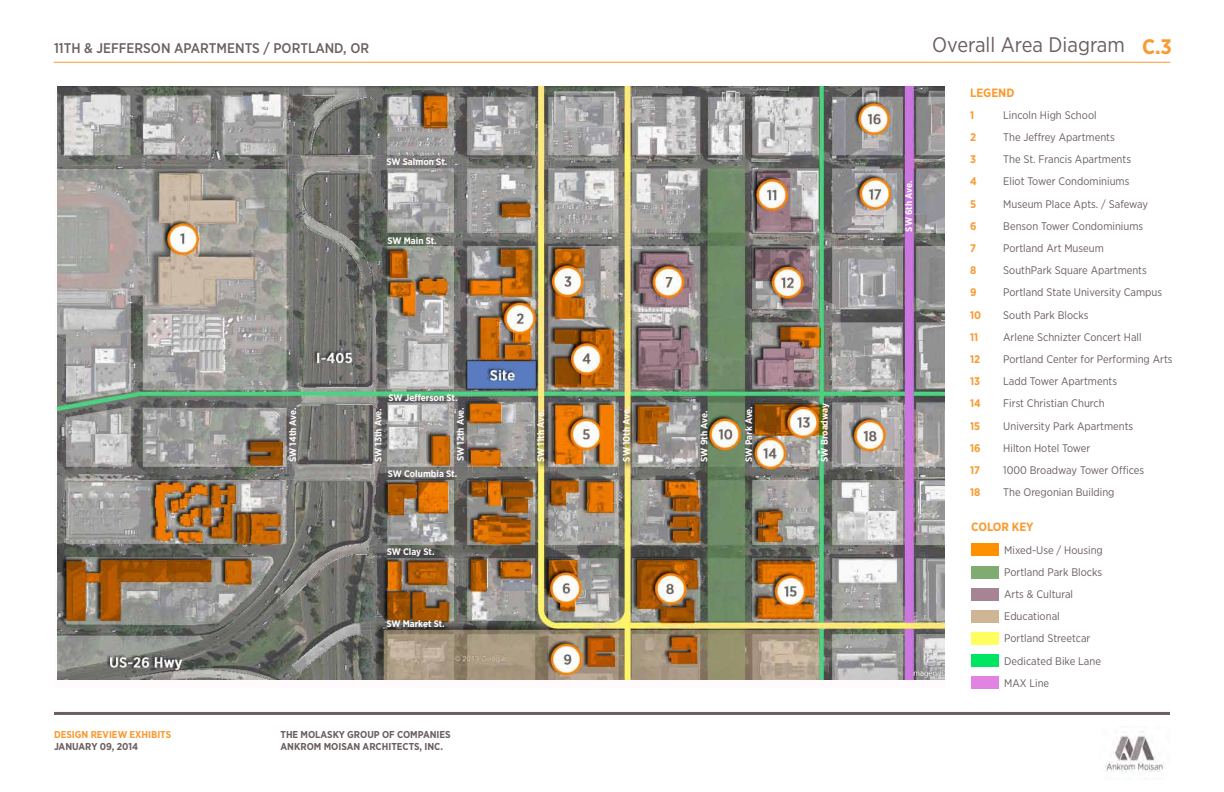
<style>
.page{position:relative;width:1224px;height:792px;background:#fff}
.page>*{position:absolute;margin:0;border:0;box-sizing:border-box;transform-origin:0 0}
.t1{font:21px "Gotham Narrow";color:#6c5f60}
.t2{font:700 21px "Gotham Narrow";color:#fa9a30}
.t3{font:500 14px "Gotham Narrow";color:#6c5f60}
.t4{font:700 12px "Gotham Narrow";color:#fa9a30}
.t5{font:11px/22.2px "Gotham Narrow";color:#6c5f60}
.t6{font:700 11px "Gotham Narrow";color:#fa9a30}
.t7{font:700 10px "Gotham Narrow";color:#6c5f60}
.t8{font:700 10px "Gotham Narrow";color:#fa9a30}
.t9{font:700 9.5px "Gotham Narrow";letter-spacing:-.005em;color:#fffbfc}
</style>
<div class="page">
<hr style="left:54px;top:62px;width:1116px;height:1px;background:#fa9a30">
<hr style="left:54px;top:712px;width:1116px;height:3px;background:#6c5f60">
<img style="left:1105px;top:731px;width:60px;height:41px">
<img style="left:57px;top:86px;width:887px;height:593px">
<div style="left:971px;top:543px;width:28px;height:12px;background:#ff9000"></div>
<div style="left:971px;top:566px;width:28px;height:12px;background:#80ac72"></div>
<div style="left:971px;top:588px;width:28px;height:13px;background:#a78493"></div>
<div style="left:971px;top:654px;width:28px;height:13px;background:#00e561"></div>
<div style="left:971px;top:611px;width:28px;height:12px;background:#cdb595"></div>
<div style="left:971px;top:632px;width:28px;height:12px;background:#ffff5f"></div>
<div style="left:620px;top:406px;width:17px;height:64px;background:#000;opacity:.75"></div>
<div style="left:535px;top:409px;width:16px;height:61px;background:#000;opacity:.75"></div>
<div style="left:971px;top:676px;width:28px;height:12px;background:#e283e4"></div>
<h1 class="t1" style="left:932px;top:32px;width:194px">Overall Area Diagram</h1>
<p class="t4" style="left:970px;top:85px;width:46px">LEGEND</p>
<p class="t6" style="left:970px;top:108px;width:6px">1</p>
<p class="t5" style="left:1003px;top:104px;width:95px">Lincoln High School</p>
<p class="t6" style="left:970px;top:130px;width:7px">2</p>
<p class="t5" style="left:1003px;top:126px;width:113px">The Jeffrey Apartments</p>
<p class="t6" style="left:970px;top:153px;width:7px">3</p>
<p class="t5" style="left:1003px;top:148px;width:129px">The St. Francis Apartments</p>
<p class="t6" style="left:970px;top:175px;width:8px">4</p>
<p class="t5" style="left:1003px;top:170px;width:128px">Eliot Tower Condominiums</p>
<p class="t6" style="left:970px;top:197px;width:8px">5</p>
<p class="t5" style="left:1003px;top:193px;width:147px">Museum Place Apts. / Safeway</p>
<p class="t6" style="left:970px;top:219px;width:8px">6</p>
<p class="t5" style="left:1003px;top:215px;width:142px">Benson Tower Condominiums</p>
<p class="t6" style="left:970px;top:241px;width:7px">7</p>
<p class="t5" style="left:1003px;top:237px;width:102px">Portland Art Museum</p>
<p class="t6" style="left:970px;top:264px;width:8px">8</p>
<p class="t5" style="left:1003px;top:259px;width:145px">SouthPark Square Apartments</p>
<p class="t6" style="left:970px;top:286px;width:8px">9</p>
<p class="t5" style="left:1003px;top:281px;width:160px">Portland State University Campus</p>
<p class="t6" style="left:970px;top:308px;width:13px">10</p>
<p class="t5" style="left:1003px;top:304px;width:87px">South Park Blocks</p>
<p class="t6" style="left:970px;top:330px;width:10px">11</p>
<p class="t5" style="left:1003px;top:326px;width:140px">Arlene Schnizter Concert Hall</p>
<p class="t6" style="left:970px;top:352px;width:12px">12</p>
<p class="t5" style="left:1003px;top:348px;width:171px">Portland Center for Performing Arts</p>
<p class="t6" style="left:970px;top:375px;width:12px">13</p>
<p class="t5" style="left:1003px;top:370px;width:115px">Ladd Tower Apartments</p>
<p class="t6" style="left:970px;top:397px;width:12px">14</p>
<p class="t5" style="left:1003px;top:392px;width:103px">First Christian Church</p>
<p class="t6" style="left:970px;top:419px;width:12px">15</p>
<p class="t5" style="left:1003px;top:415px;width:131px">University Park Apartments</p>
<p class="t6" style="left:970px;top:441px;width:12px">16</p>
<p class="t5" style="left:1003px;top:437px;width:89px">Hilton Hotel Tower</p>
<p class="t6" style="left:970px;top:463px;width:12px">17</p>
<p class="t5" style="left:1003px;top:459px;width:142px">1000 Broadway Tower Offices</p>
<p class="t6" style="left:970px;top:486px;width:12px">18</p>
<p class="t5" style="left:1003px;top:481px;width:113px">The Oregonian Building</p>
<p class="t4" style="left:971px;top:520px;width:64px">COLOR KEY</p>
<p class="t5" style="left:1004px;top:539px;width:100px">Mixed-Use / Housing<br>Portland Park Blocks<br>Arts &amp; Cultural<br>Educational<br>Portland Streetcar<br>Dedicated Bike Lane<br>MAX Line</p>
<p class="t3" style="left:54px;top:40px;width:307px">11TH &amp; JEFFERSON APARTMENTS / PORTLAND, OR</p>
<h1 class="t2" style="left:1142px;top:34px;width:31px">C.3</h1>
<p class="t9" style="left:386px;top:156px;width:62px">SW SALMON ST.</p>
<p class="t9" style="left:903px;top:232px;width:52px;rotate:-90deg">SW 6TH AVE.</p>
<p class="t9" style="left:387px;top:234px;width:51px">SW MAIN ST.</p>
<p class="t9" style="left:389px;top:391px;width:70px">SW JEFFERSON ST.</p>
<p class="t9" style="left:819px;top:462px;width:60px;rotate:-90deg">SW BROADWAY</p>
<p class="t9" style="left:287px;top:462px;width:56px;rotate:-90deg">SW 14TH AVE.</p>
<p class="t9" style="left:372px;top:462px;width:55px;rotate:-90deg">SW 13TH AVE.</p>
<p class="t9" style="left:455px;top:461px;width:55px;rotate:-90deg">SW 12TH AVE.</p>
<p class="t9" style="left:535px;top:462px;width:54px;rotate:-90deg">SW 11TH AVE.</p>
<p class="t9" style="left:621px;top:462px;width:56px;rotate:-90deg">SW 10TH AVE.</p>
<p class="t9" style="left:698px;top:462px;width:52px;rotate:-90deg">SW 9TH AVE.</p>
<p class="t9" style="left:743px;top:462px;width:57px;rotate:-90deg">SW PARK AVE.</p>
<p class="t9" style="left:388px;top:468px;width:71px">SW COLUMBIA ST.</p>
<p class="t9" style="left:387px;top:546px;width:49px">SW CLAY ST.</p>
<p class="t9" style="left:386px;top:618px;width:60px">SW MARKET ST.</p>
<p class="t8" style="left:54px;top:729px;width:13px">DESIGN</p>
<p class="t8" style="left:91px;top:729px;width:82px">REVIEW EXHIBITS</p>
<p class="t7" style="left:54px;top:741px;width:2px">JANUARY</p>
<p class="t7" style="left:100px;top:741px;width:40px">09, 2014</p>
<p class="t7" style="left:280px;top:729px;width:7px">THE</p>
<p class="t7" style="left:301px;top:729px;width:15px">MOLASKY</p>
<p class="t7" style="left:347px;top:729px;width:8px">GROUP</p>
<p class="t7" style="left:382px;top:729px;width:22px">OF COMPANIES</p>
<p class="t7" style="left:280px;top:741px;width:15px">ANKROM</p>
<p class="t7" style="left:324px;top:741px;width:15px">MOISAN</p>
<p class="t7" style="left:363px;top:741px;width:13px">ARCHI</p>
<p class="t7" style="left:391px;top:741px;width:53px">TECTS, INC.</p>
</div>
